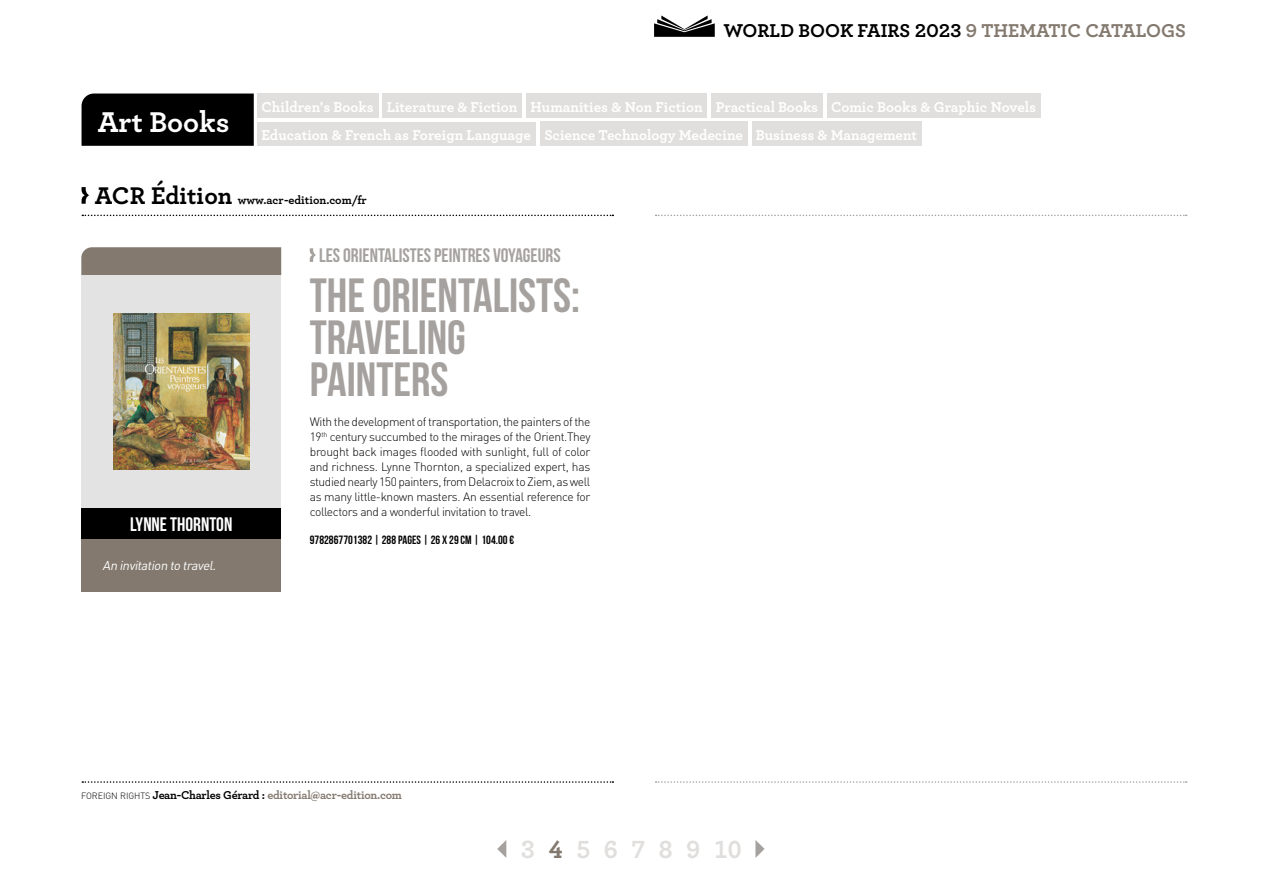
<style>
.page{position:relative;width:1263px;height:893px;background:#fff}
.page>*{position:absolute;margin:0;border:0;box-sizing:border-box;transform-origin:0 0}
.t1{font:48px/42px "Bebas Neue";color:#a5a19e}
.t2{font:700 30px "Archer";color:#fff}
.t3{font:700 26.1px "Archer";color:#e1dfdd}
.t4{font:700 19.5px "Archer";color:#000}
.t5{font:19.5px "Bebas Neue";color:#a5a19e}
.t6{font:19.5px "Bebas Neue";color:#fff}
.t7{font:700 15px/27.9px "Archer";color:#fff}
.t8{font:italic 12.75px "DIN Pro";color:#fff}
.t9{font:300 12px/15px "DIN Pro";letter-spacing:-.03em;color:#000;text-align:justify}
.t10{font:700 12px "Archer";letter-spacing:-.02em;color:#83796f}
.t11{font:12px "Bebas Neue";letter-spacing:.005em;color:#000}
.t12{font:700 12px "Archer";color:#000}
.s1{color:#83796f}
.s2{font-size:25.35px}
.s3{font-family:"DIN Pro";font-weight:300;font-size:9px;color:#000}
.s4{color:#000}
</style>
<div class="page">
<svg style="left:82px;top:215px;width:531px;height:1px"></svg>
<svg style="left:310px;top:248px;width:6px;height:14px"></svg>
<svg style="left:656px;top:215px;width:531px;height:1px"></svg>
<svg style="left:654px;top:15px;width:61px;height:22px"></svg>
<svg style="left:82px;top:781px;width:531px;height:2px"></svg>
<svg style="left:656px;top:781px;width:531px;height:2px"></svg>
<svg style="left:82px;top:187px;width:7px;height:17px"></svg>
<svg style="left:497px;top:840px;width:9px;height:18px"></svg>
<svg style="left:755px;top:840px;width:9px;height:18px"></svg>
<div style="left:81px;top:247px;width:200px;height:28px;background:#83796f"></div>
<div style="left:81px;top:275px;width:200px;height:233px;background:#e3e3e3"></div>
<img style="left:113px;top:314px;width:136px;height:155px">
<div style="left:81px;top:508px;width:200px;height:32px;background:#000"></div>
<div style="left:81px;top:539px;width:200px;height:53px;background:#83796f"></div>
<div style="left:82px;top:94px;width:172px;height:52px;background:#000"></div>
<div style="left:257px;top:94px;width:121px;height:24px;background:#e1dfdd"></div>
<div style="left:382px;top:94px;width:140px;height:24px;background:#e1dfdd"></div>
<div style="left:526px;top:94px;width:181px;height:24px;background:#e1dfdd"></div>
<div style="left:711px;top:94px;width:111px;height:24px;background:#e1dfdd"></div>
<div style="left:827px;top:94px;width:213px;height:24px;background:#e1dfdd"></div>
<div style="left:257px;top:122px;width:279px;height:24px;background:#e1dfdd"></div>
<div style="left:540px;top:122px;width:207px;height:24px;background:#e1dfdd"></div>
<div style="left:751px;top:122px;width:170px;height:24px;background:#e1dfdd"></div>
<h3 class="t4" style="left:723px;top:15px;width:464px">WORLD BOOK FAIRS 2023 <span class="s1">9 THEMATIC CATALOGS</span></h3>
<h2 class="t2" style="left:98px;top:98px;width:133px">Art Books</h2>
<p class="t7" style="left:261px;top:92px;width:776px">Children's Books Literature &amp; Fiction Humanities &amp; Non Fiction Practical Books Comic Books &amp; Graphic Novels<br>Education &amp; French as Foreign Language Science Technology Medecine Business &amp; Management</p>
<p class="t12" style="left:95px;top:190px;width:273px"><span class="s2">ACR Édition</span> www.acr-edition.com/fr</p>
<h3 class="t6" style="left:130px;top:514px;width:104px">LYNNE THORNTON</h3>
<p class="t8" style="left:103px;top:557px;width:118px">An invitation to travel.</p>
<h3 class="t5" style="left:319px;top:244px;width:243px">LES ORIENTALISTES PEINTRES VOYAGEURS</h3>
<h1 class="t1" style="left:310px;top:274px;width:272px">THE ORIENTALISTS:<br>TRAVELING<br>PAINTERS</h1>
<p class="t9" style="left:310px;top:414px;width:282px">With the development of transportation, the painters of the 19<sup>th</sup> century succumbed to the mirages of the Orient.They brought back images flooded with sunlight, full of color and richness. Lynne Thornton, a specialized expert, has studied nearly 150 painters, from Delacroix to Ziem, as well as many little-known masters. An essential reference for collectors and a wonderful invitation to travel.</p>
<p class="t11" style="left:310px;top:533px;width:206px">9782867701382 | 288 PAGES | 26 X 29 CM | 104.00 €</p>
<p class="t10" style="left:81px;top:786px;width:322px"><span class="s3">FOREIGN RIGHTS</span> <span class="s4">Jean-Charles Gérard :</span> editorial@acr-edition.com</p>
<h3 class="t3" style="left:521px;top:829px;width:222px">3 <span class="s1">4</span> 5 6 7 8 9 10</h3>
</div>
